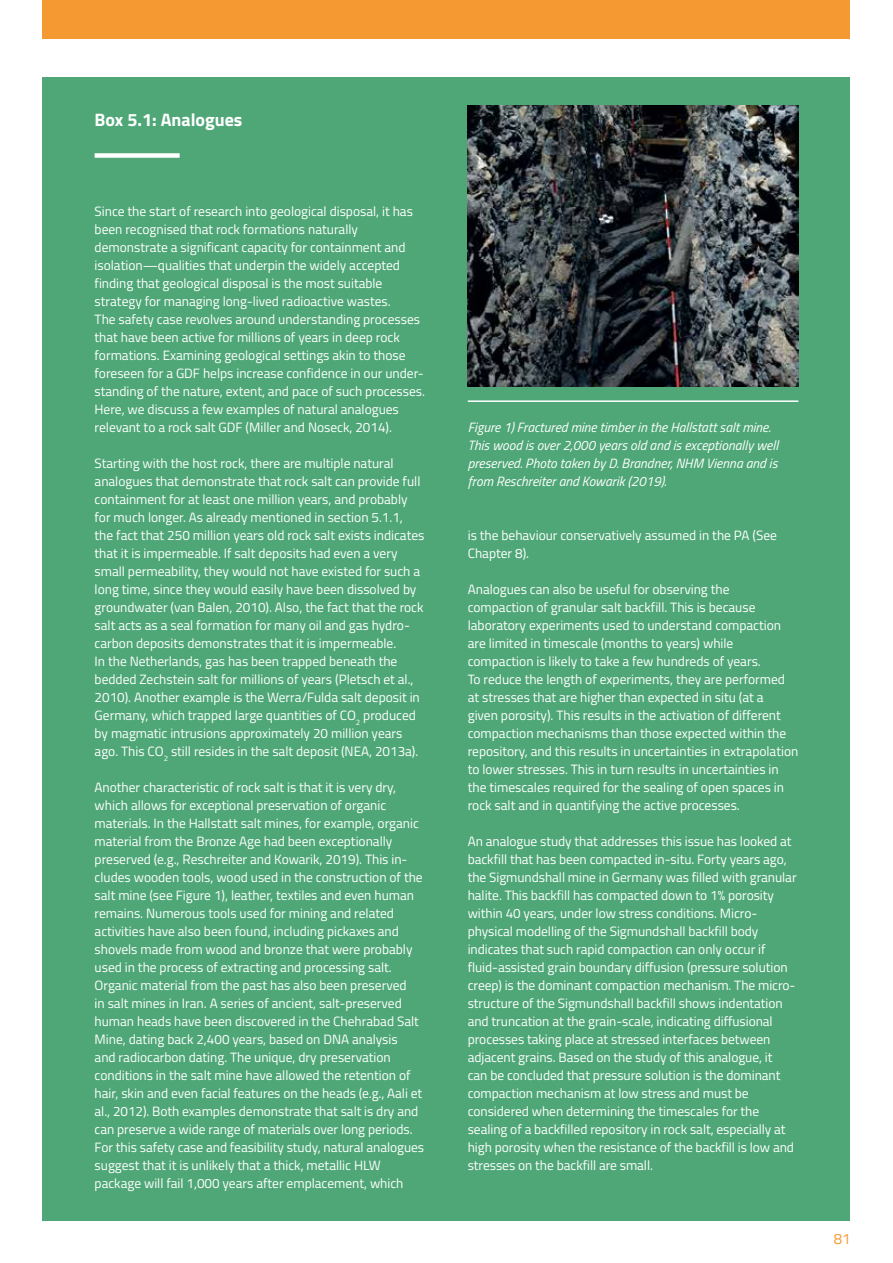
<style>
.page{position:relative;width:893px;height:1263px;background:#fff}
.page>*{position:absolute;margin:0;border:0;box-sizing:border-box;transform-origin:0 0}
.t1{font:700 18px "Titillium";color:#fff}
.t2{font:15px "Titillium";color:#f59a33}
.t3{font:13.5px/18px "Titillium";color:#fff}
.t4{font:italic 13.5px/18px "Titillium";color:#fff}
</style>
<div class="page">
<div style="left:43px;top:0;width:807px;height:38px;background:#f59a33"></div>
<div style="left:43px;top:77px;width:807px;height:1143px;background:#4fa777"></div>
<img style="left:468px;top:105px;width:330px;height:282px">
<div style="left:95px;top:153px;width:85px;height:5px;background:#fff"></div>
<hr style="left:468px;top:400px;width:330px;height:2px;background:#fff">
<h1 class="t1" style="left:95px;top:106px;width:149px">Box 5.1: Analogues</h1>
<p class="t3" style="left:95px;top:202px;width:332px">Since the start of research into geological disposal, it has been recognised that rock formations naturally demonstrate a significant capacity for containment and isolation—qualities that underpin the widely accepted finding that geological disposal is the most suitable strategy for managing long-lived radioactive wastes.<br>The safety case revolves around understanding processes that have been active for millions of years in deep rock formations. Examining geological settings akin to those foreseen for a GDF helps increase confidence in our under&shy;standing of the nature, extent, and pace of such processes.<br>Here, we discuss a few examples of natural analogues relevant to a rock salt GDF (Miller and Noseck, 2014).</p>
<p class="t3" style="left:95px;top:454px;width:331px">Starting with the host rock, there are multiple natural analogues that demonstrate that rock salt can provide full containment for at least one million years, and probably for much longer. As already mentioned in section 5.1.1, the fact that 250 million years old rock salt exists indicates that it is impermeable. If salt deposits had even a very small permeability, they would not have existed for such a long time, since they would easily have been dissolved by groundwater (van Balen, 2010). Also, the fact that the rock salt acts as a seal formation for many oil and gas hydro&shy;carbon deposits demonstrates that it is impermeable.<br>In the Netherlands, gas has been trapped beneath the bedded Zechstein salt for millions of years (Pletsch et al., 2010). Another example is the Werra/Fulda salt deposit in Germany, which trapped large quantities of CO<sub>2</sub> produced by magmatic intrusions approximately 20 million years ago. This CO<sub>2</sub> still resides in the salt deposit (NEA, 2013a).</p>
<p class="t3" style="left:95px;top:778px;width:331px">Another characteristic of rock salt is that it is very dry, which allows for exceptional preservation of organic materials. In the Hallstatt salt mines, for example, organic material from the Bronze Age had been exceptionally preserved (e.g., Reschreiter and Kowarik, 2019). This in&shy;cludes wooden tools, wood used in the construction of the salt mine (see Figure 1), leather, textiles and even human remains. Numerous tools used for mining and related activities have also been found, including pickaxes and shovels made from wood and bronze that were probably used in the process of extracting and processing salt.<br>Organic material from the past has also been preserved<br>in salt mines in Iran. A series of ancient, salt-preserved human heads have been discovered in the Chehrabad Salt Mine, dating back 2,400 years, based on DNA analysis<br>and radiocarbon dating. The unique, dry preservation conditions in the salt mine have allowed the retention of hair, skin and even facial features on the heads (e.g., Aali et al., 2012). Both examples demonstrate that salt is dry and can preserve a wide range of materials over long periods.<br>For this safety case and feasibility study, natural analogues suggest that it is unlikely that a thick, metallic HLW package will fail 1,000 years after emplacement, which</p>
<p class="t4" style="left:468px;top:418px;width:312px">Figure 1) Fractured mine timber in the Hallstatt salt mine.<br>This wood is over 2,000 years old and is exceptionally well preserved. Photo taken by D. Brandner, NHM Vienna and is from Reschreiter and Kowarik (2019).</p>
<p class="t3" style="left:468px;top:526px;width:311px">is the behaviour conservatively assumed in the PA (See<br>Chapter 8).</p>
<p class="t3" style="left:468px;top:580px;width:332px">Analogues can also be useful for observing the compaction of granular salt backfill. This is because laboratory experiments used to understand compaction are limited in timescale (months to years) while compaction is likely to take a few hundreds of years.<br>To reduce the length of experiments, they are performed at stresses that are higher than expected in situ (at a<br>given porosity). This results in the activation of different compaction mechanisms than those expected within the repository, and this results in uncertainties in extrapolation to lower stresses. This in turn results in uncertainties in the timescales required for the sealing of open spaces in rock salt and in quantifying the active processes.</p>
<p class="t3" style="left:468px;top:831px;width:330px">An analogue study that addresses this issue has looked at backfill that has been compacted in-situ. Forty years ago, the Sigmundshall mine in Germany was filled with granular halite. This backfill has compacted down to 1% porosity within 40 years, under low stress conditions. Micro&shy;physical modelling of the Sigmundshall backfill body indicates that such rapid compaction can only occur if fluid-assisted grain boundary diffusion (pressure solution creep) is the dominant compaction mechanism. The micro&shy;structure of the Sigmundshall backfill shows indentation and truncation at the grain-scale, indicating diffusional processes taking place at stressed interfaces between adjacent grains. Based on the study of this analogue, it<br>can be concluded that pressure solution is the dominant compaction mechanism at low stress and must be considered when determining the timescales for the sealing of a backfilled repository in rock salt, especially at high porosity when the resistance of the backfill is low and stresses on the backfill are small.</p>
<p class="t2" style="left:834px;top:1228px;width:18px">81</p>
</div>
